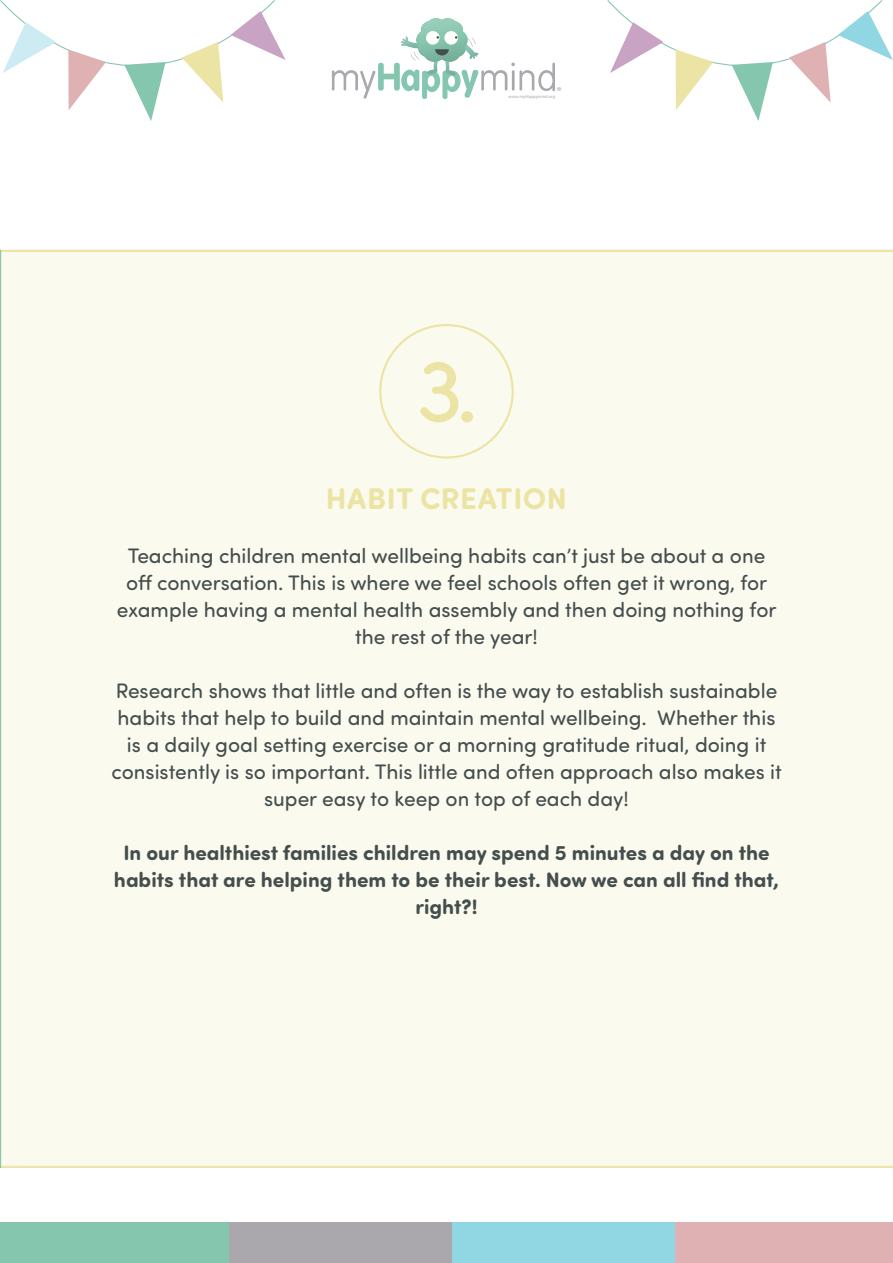
<style>
.page{position:relative;width:893px;height:1263px;background:#fff}
.page>*{position:absolute;margin:0;border:0;box-sizing:border-box;transform-origin:0 0}
.t1{font:90px "Sofia Pro Soft";color:#ece4a4}
.t2{font:700 30px "Sofia Pro Soft";letter-spacing:.02em;color:#ece4a4}
.t3{font:21px/27px "Sofia Pro Soft";color:#444e4d;text-align:center}
.t4{font:700 21px/27px "Sofia Pro Soft";color:#444e4d;text-align:center}
.t5{font:11.7px "Myriad Pro";color:#aaa7ad}
.t6{font:4.5px "Myriad Pro";color:#aaa7ad}
</style>
<div class="page">
<div style="left:1px;top:251px;width:892px;height:915px;background:#fbfaef"></div>
<svg style="left:607px;top:0;width:286px;height:121px"></svg>
<svg style="left:0;top:0;width:286px;height:121px"></svg>
<svg style="left:332px;top:18px;width:223px;height:81px"></svg>
<div style="left:0;top:1222px;width:230px;height:41px;background:#85c6af"></div>
<div style="left:230px;top:1222px;width:222px;height:41px;background:#aaa7ad"></div>
<svg style="left:0;top:250px;width:1px;height:918px"></svg>
<div style="left:452px;top:1222px;width:223px;height:41px;background:#91d6e3"></div>
<div style="left:675px;top:1222px;width:218px;height:41px;background:#e0b1b2"></div>
<p class="t5" style="left:557px;top:84px;width:6px">®</p>
<p class="t6" style="left:508px;top:94px;width:48px">www.myHappymind.org</p>
<p class="t1" style="left:416px;top:329px;width:64px">3.</p>
<p class="t2" style="left:326px;top:476px;width:243px">HABIT CREATION</p>
<p class="t3" style="left:117px;top:541px;width:661px">Teaching children mental wellbeing habits can’t just be about a one off conversation. This is where we feel schools often get it wrong, for example having a mental health assembly and then doing nothing for the rest of the year!</p>
<p class="t3" style="left:111px;top:676px;width:672px">Research shows that little and often is the way to establish sustainable habits that help to build and maintain mental wellbeing. Whether this is a daily goal setting exercise or a morning gratitude ritual, doing it consistently is so important. This little and often approach also makes it super easy to keep on top of each day!</p>
<p class="t4" style="left:114px;top:837px;width:667px">In our healthiest families children may spend 5 minutes a day on the habits that are helping them to be their best. Now we can all find that, right?!</p>
</div>
